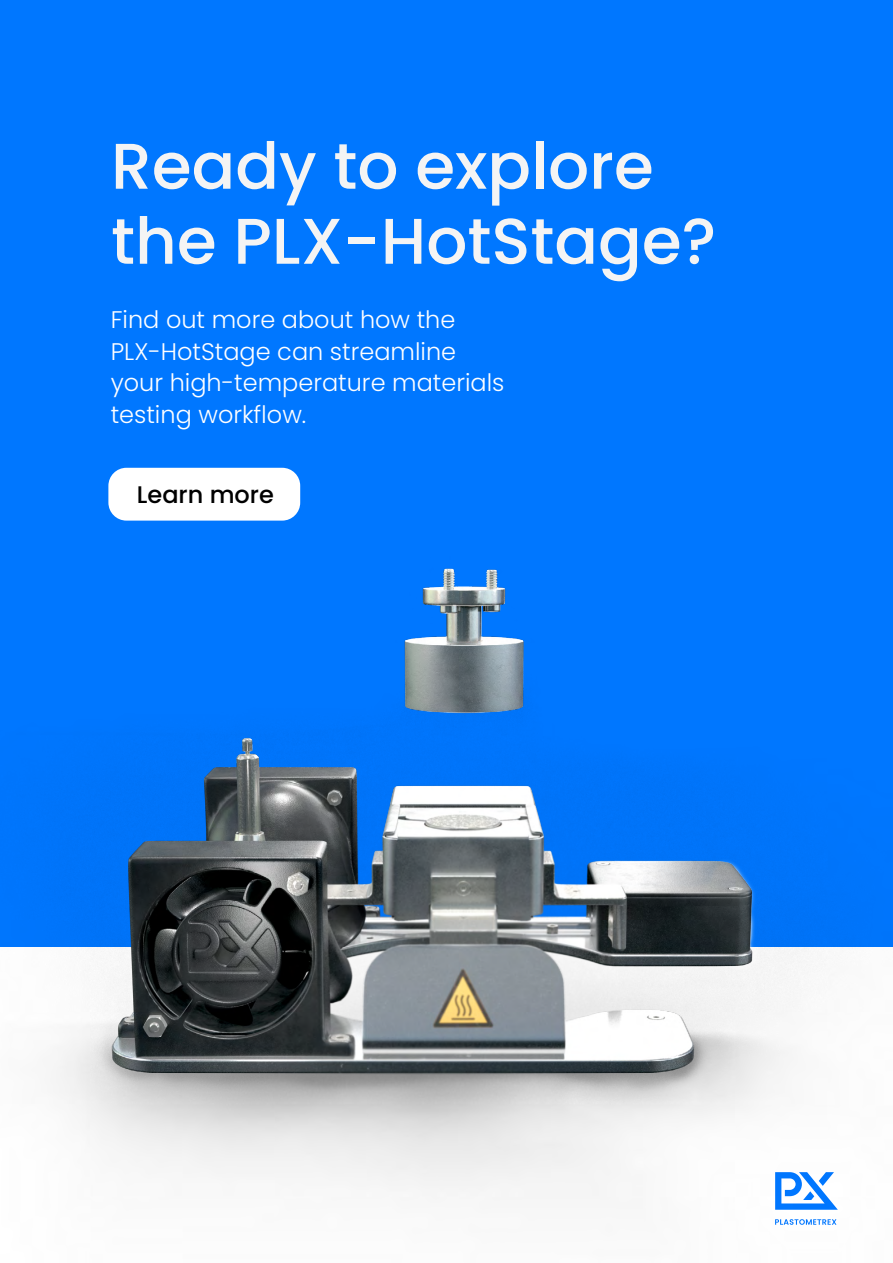
<style>
.page{position:relative;width:893px;height:1263px;background:#fff}
.page>*{position:absolute;margin:0;border:0;box-sizing:border-box;transform-origin:0 0}
.t1{font:500 64.5px/75px "Poppins";color:#f4f4f4}
.t2{font:300 24px/31.5px "Poppins";color:#fff}
.t3{font:500 24px "Poppins";color:#000}
</style>
<div class="page">
<div style="left:0;top:0;width:893px;height:946px;background:#07f"></div>
<div style="left:108px;top:468px;width:192px;height:53px;background:#fff;border-radius:18px"></div>
<img style="left:0;top:568px;width:893px;height:657px">
<h1 class="t1" style="left:111px;top:129px;width:607px">Ready to explore the PLX-HotStage?</h1>
<p class="t2" style="left:111px;top:304px;width:395px">Find out more about how the<br>PLX-HotStage can streamline your high-temperature materials testing workflow.</p>
<p class="t3" style="left:137px;top:480px;width:139px">Learn more</p>
</div>
